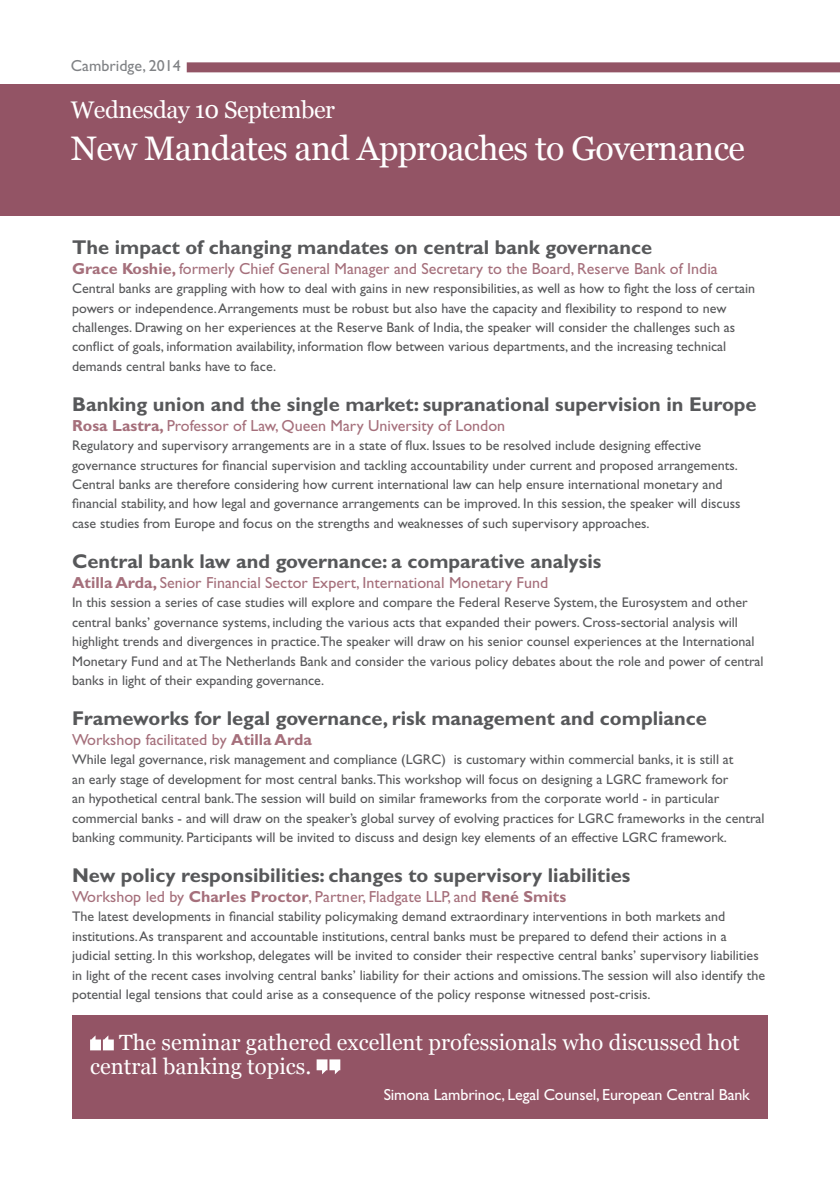
<style>
.page{position:relative;width:840px;height:1191px;background:#fff}
.page>*{position:absolute;margin:0;border:0;box-sizing:border-box;transform-origin:0 0}
.t1{font:34px "Georgia";letter-spacing:-.02em;color:#fff}
.t2{font:24px "Georgia";letter-spacing:-.02em;color:#fff}
.t3{font:22px/24px "Georgia";color:#fff}
.t4{font:700 20px "Gill Sans Std";color:#57585a}
.t5{font:16px "Gill Sans Std";color:#a56f7b}
.t6{font:16px "Gill Sans Std";letter-spacing:-.01em;color:#fff}
.t7{font:16px "Gill Sans Std";color:#808285}
.t8{font:14px/19.4px "Gill Sans Std";color:#57585a}
.s1{font-weight:700}
</style>
<div class="page">
<div style="left:0;top:84px;width:839px;height:132px;background:#935465"></div>
<div style="left:72px;top:62px;width:767px;height:10px;background:#935465"></div>
<div style="left:71px;top:61px;width:116px;height:18px;background:#fff"></div>
<div style="left:72px;top:1015px;width:695px;height:104px;background:#935465"></div>
<svg style="left:90px;top:1035px;width:24px;height:15px"></svg>
<svg style="left:316px;top:1059px;width:24px;height:15px"></svg>
<p class="t7" style="left:71px;top:57px;width:111px">Cambridge, 2014</p>
<h2 class="t2" style="left:71px;top:93px;width:265px">Wednesday 10 September</h2>
<h1 class="t1" style="left:71px;top:124px;width:675px">New Mandates and Approaches to Governance</h1>
<h3 class="t4" style="left:72px;top:235px;width:581px">The impact of changing mandates on central bank governance</h3>
<p class="t5" style="left:72px;top:259px;width:647px"><span class="s1">Grace Koshie,</span> formerly Chief General Manager and Secretary to the Board, Reserve Bank of India</p>
<p class="t8" style="left:72px;top:279px;width:684px">Central banks are grappling with how to deal with gains in new responsibilities, as well as how to fight the loss of certain powers or independence. Arrangements must be robust but also have the capacity and flexibility to respond to new challenges. Drawing on her experiences at the Reserve Bank of India, the speaker will consider the challenges such as conflict of goals, information availability, information flow between various departments, and the increasing technical demands central banks have to face.</p>
<h3 class="t4" style="left:72px;top:392px;width:685px">Banking union and the single market: supranational supervision in Europe</h3>
<p class="t5" style="left:72px;top:416px;width:434px"><span class="s1">Rosa Lastra,</span> Professor of Law, Queen Mary University of London</p>
<p class="t8" style="left:72px;top:436px;width:669px">Regulatory and supervisory arrangements are in a state of flux. Issues to be resolved include designing effective governance structures for financial supervision and tackling accountability under current and proposed arrangements.<br>Central banks are therefore considering how current international law can help ensure international monetary and financial stability, and how legal and governance arrangements can be improved. In this session, the speaker will discuss case studies from Europe and focus on the strengths and weaknesses of such supervisory approaches.</p>
<h3 class="t4" style="left:72px;top:549px;width:530px">Central bank law and governance: a comparative analysis</h3>
<p class="t5" style="left:72px;top:573px;width:477px"><span class="s1">Atilla Arda,</span> Senior Financial Sector Expert, International Monetary Fund</p>
<p class="t8" style="left:72px;top:593px;width:692px">In this session a series of case studies will explore and compare the Federal Reserve System, the Eurosystem and other central banks’ governance systems, including the various acts that expanded their powers. Cross-sectorial analysis will highlight trends and divergences in practice.The speaker will draw on his senior counsel experiences at the International Monetary Fund and at The Netherlands Bank and consider the various policy debates about the role and power of central banks in light of their expanding governance.</p>
<h3 class="t4" style="left:72px;top:706px;width:636px">Frameworks for legal governance, risk management and compliance</h3>
<p class="t5" style="left:72px;top:730px;width:241px">Workshop facilitated by <span class="s1">Atilla Arda</span></p>
<p class="t8" style="left:72px;top:750px;width:693px">While legal governance, risk management and compliance (LGRC) is customary within commercial banks, it is still at<br>an early stage of development for most central banks.This workshop will focus on designing a LGRC framework for<br>an hypothetical central bank.The session will build on similar frameworks from the corporate world - in particular commercial banks - and will draw on the speaker’s global survey of evolving practices for LGRC frameworks in the central banking community. Participants will be invited to discuss and design key elements of an effective LGRC framework.</p>
<h3 class="t4" style="left:72px;top:863px;width:559px">New policy responsibilities: changes to supervisory liabilities</h3>
<p class="t5" style="left:72px;top:887px;width:495px">Workshop led by <span class="s1">Charles Proctor</span>, Partner, Fladgate LLP, and <span class="s1">René Smits</span></p>
<p class="t8" style="left:72px;top:907px;width:694px">The latest developments in financial stability policymaking demand extraordinary interventions in both markets and institutions. As transparent and accountable institutions, central banks must be prepared to defend their actions in a judicial setting. In this workshop, delegates will be invited to consider their respective central banks’ supervisory liabilities in light of the recent cases involving central banks’ liability for their actions and omissions.The session will also identify the potential legal tensions that could arise as a consequence of the policy response witnessed post-crisis.</p>
<h3 class="t3" style="left:90px;top:1029px;width:651px;text-indent:29px">The seminar gathered excellent professionals who discussed hot central banking topics.</h3>
<p class="t6" style="left:383px;top:1085px;width:367px">Simona Lambrinoc, Legal Counsel, European Central Bank</p>
</div>
